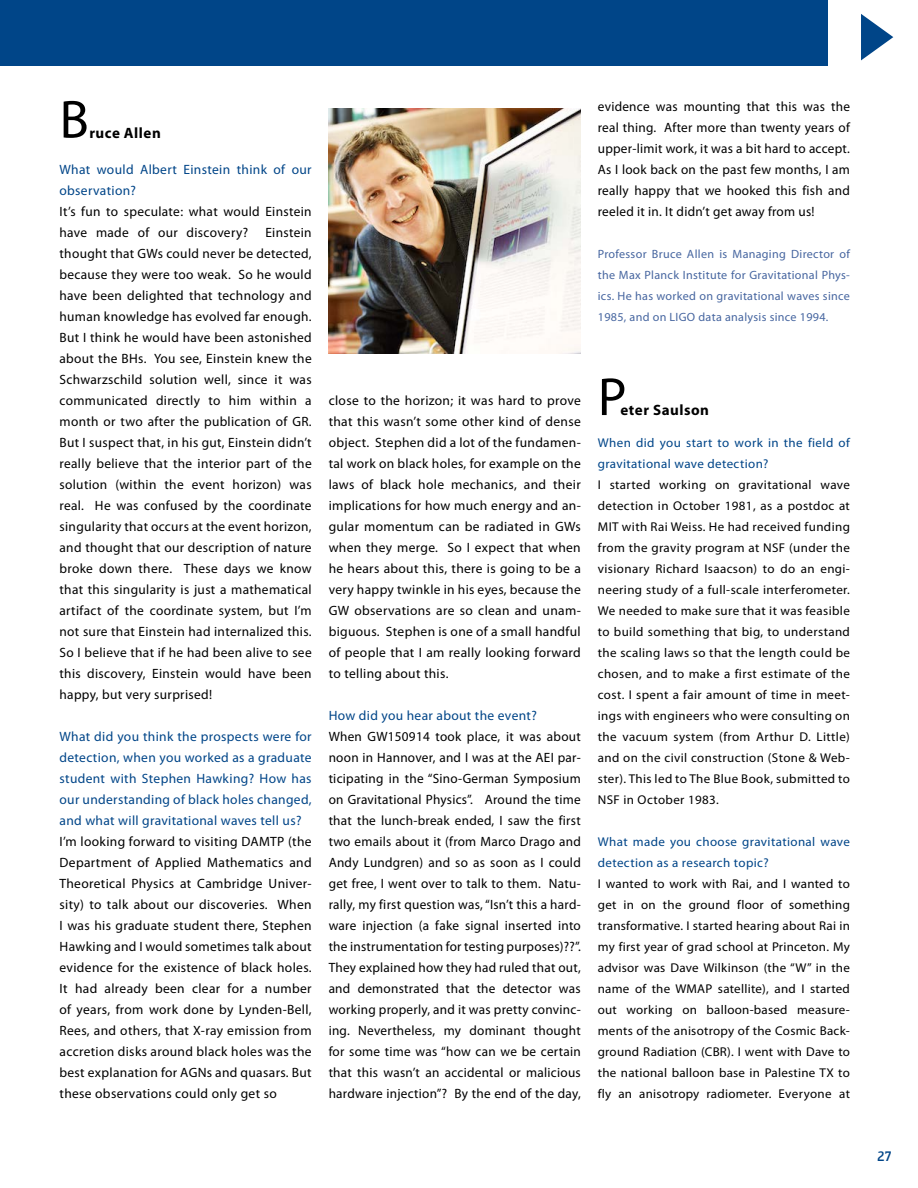
<style>
.page{position:relative;width:918px;height:1188px;background:#fff}
.page>*{position:absolute;margin:0;border:0;box-sizing:border-box;transform-origin:0 0}
.t1{font:54px "Myriad Pro";color:#000}
.t2{font:700 15px "Myriad Pro";letter-spacing:.035em;color:#000}
.t3{font:13.5px/21px "Myriad Pro";letter-spacing:.025em;color:#000;text-align:justify}
.t4{font:13.5px/21px "Myriad Pro";letter-spacing:.025em;color:#004588}
.t5{font:500 13.5px "Engel";color:#004588}
.t6{font:12.75px/21px "Myriad Pro";letter-spacing:.025em;color:#000;text-align:justify}
.t7{font:12.75px/21px "Myriad Pro";letter-spacing:.03em;color:#004588}
.t8{font:12px/21px "Myriad Pro";letter-spacing:.025em;color:#4766a0;text-align:justify}
</style>
<div class="page">
<img style="left:329px;top:108px;width:252px;height:245px">
<svg style="left:861px;top:14px;width:32px;height:46px"></svg>
<div style="left:0;top:0;width:827px;height:66px;background:#004588"></div>
<h1 class="t1" style="left:60px;top:90px;width:31px">B</h1>
<p class="t2" style="left:89px;top:124px;width:73px">ruce Allen</p>
<p class="t4" style="left:60px;top:159px;width:254px">What would Albert Einstein think of our observation?</p>
<p class="t3" style="left:60px;top:201px;width:254px">It’s fun to speculate: what would Einstein have made of our discovery?</p>
<p class="t3" style="left:60px;top:222px;width:254px;text-indent:206px">Einstein thought that GWs could never be detected, because they were too weak. So he would have been delighted that technology and human knowledge has evolved far enough.<br>But I think he would have been astonished about the BHs. You see, Einstein knew the Schwarzschild solution well, since it was communicated directly to him within a month or two after the publication of GR.<br>But I suspect that, in his gut, Einstein didn’t really believe that the interior part of the solution (within the event horizon) was real. He was confused by the coordinate singularity that occurs at the event horizon, and thought that our description of nature broke down there. These days we know that this singularity is just a mathematical artifact of the coordinate system, but I’m not sure that Einstein had internalized this.<br>So I believe that if he had been alive to see this discovery, Einstein would have been happy, but very surprised!</p>
<p class="t4" style="left:60px;top:726px;width:254px;text-align:justify">What did you think the prospects were for detection, when you worked as a graduate student with Stephen Hawking? How has our understanding of black holes changed, and what will gravitational waves tell us?</p>
<p class="t3" style="left:60px;top:831px;width:254px">I’m looking forward to visiting DAMTP (the Department of Applied Mathematics and Theoretical Physics at Cambridge Univer&shy;sity) to talk about our discoveries. When I was his graduate student there, Stephen Hawking and I would sometimes talk about evidence for the existence of black holes.<br>It had already been clear for a number of years, from work done by Lynden-Bell, Rees, and others, that X-ray emission from accretion disks around black holes was the best explanation for AGNs and quasars. But these observations could only get so</p>
<p class="t3" style="left:329px;top:390px;width:254px">close to the horizon; it was hard to prove that this wasn’t some other kind of dense object. Stephen did a lot of the fundamen&shy;tal work on black holes, for example on the laws of black hole mechanics, and their implications for how much energy and an&shy;gular momentum can be radiated in GWs when they merge. So I expect that when he hears about this, there is going to be a very happy twinkle in his eyes, because the GW observations are so clean and unam&shy;biguous. Stephen is one of a small handful of people that I am really looking forward to telling about this.</p>
<p class="t4" style="left:329px;top:705px;width:210px">How did you hear about the event?</p>
<p class="t3" style="left:329px;top:726px;width:254px">When GW150914 took place, it was about noon in Hannover, and I was at the AEI par&shy;ticipating in the “Sino-German Symposium on Gravitational Physics”. Around the time that the lunch-break ended, I saw the first two emails about it (from Marco Drago and Andy Lundgren) and so as soon as I could get free, I went over to talk to them. Natu&shy;rally, my first question was, “Isn’t this a hard&shy;ware injection (a fake signal inserted into the instrumentation for testing purposes)??”.<br>They explained how they had ruled that out, and demonstrated that the detector was working properly, and it was pretty convinc&shy;ing. Nevertheless, my dominant thought for some time was “how can we be certain that this wasn’t an accidental or malicious hardware injection”? By the end of the day,</p>
<p class="t3" style="left:598px;top:96px;width:254px">evidence was mounting that this was the real thing. After more than twenty years of upper-limit work, it was a bit hard to accept.<br>As I look back on the past few months, I am really happy that we hooked this fish and reeled it in. It didn’t get away from us!</p>
<p class="t8" style="left:598px;top:243px;width:254px">Professor Bruce Allen is Managing Director of the Max Planck Institute for Gravitational Phys&shy;ics. He has worked on gravitational waves since 1985, and on LIGO data analysis since 1994.</p>
<h1 class="t1" style="left:598px;top:367px;width:30px">P</h1>
<p class="t2" style="left:620px;top:402px;width:90px">eter Saulson</p>
<p class="t7" style="left:598px;top:432px;width:254px">When did you start to work in the field of gravitational wave detection?</p>
<p class="t6" style="left:598px;top:474px;width:254px">I started working on gravitational wave detection in October 1981, as a postdoc at MIT with Rai Weiss. He had received funding from the gravity program at NSF (under the visionary Richard Isaacson) to do an engi&shy;neering study of a full-scale interferometer.<br>We needed to make sure that it was feasible to build something that big, to understand the scaling laws so that the length could be chosen, and to make a first estimate of the cost. I spent a fair amount of time in meet&shy;ings with engineers who were consulting on the vacuum system (from Arthur D. Little) and on the civil construction (Stone &amp; Web&shy;ster). This led to The Blue Book, submitted to NSF in October 1983.</p>
<p class="t7" style="left:598px;top:831px;width:254px">What made you choose gravitational wave detection as a research topic?</p>
<p class="t6" style="left:598px;top:873px;width:254px">I wanted to work with Rai, and I wanted to get in on the ground floor of something transformative. I started hearing about Rai in my first year of grad school at Princeton. My advisor was Dave Wilkinson (the “W” in the name of the WMAP satellite), and I started out working on balloon-based measure&shy;ments of the anisotropy of the Cosmic Back&shy;ground Radiation (CBR). I went with Dave to the national balloon base in Palestine TX to fly an anisotropy radiometer. Everyone at</p>
<p class="t5" style="left:877px;top:1148px;width:16px">27</p>
</div>
